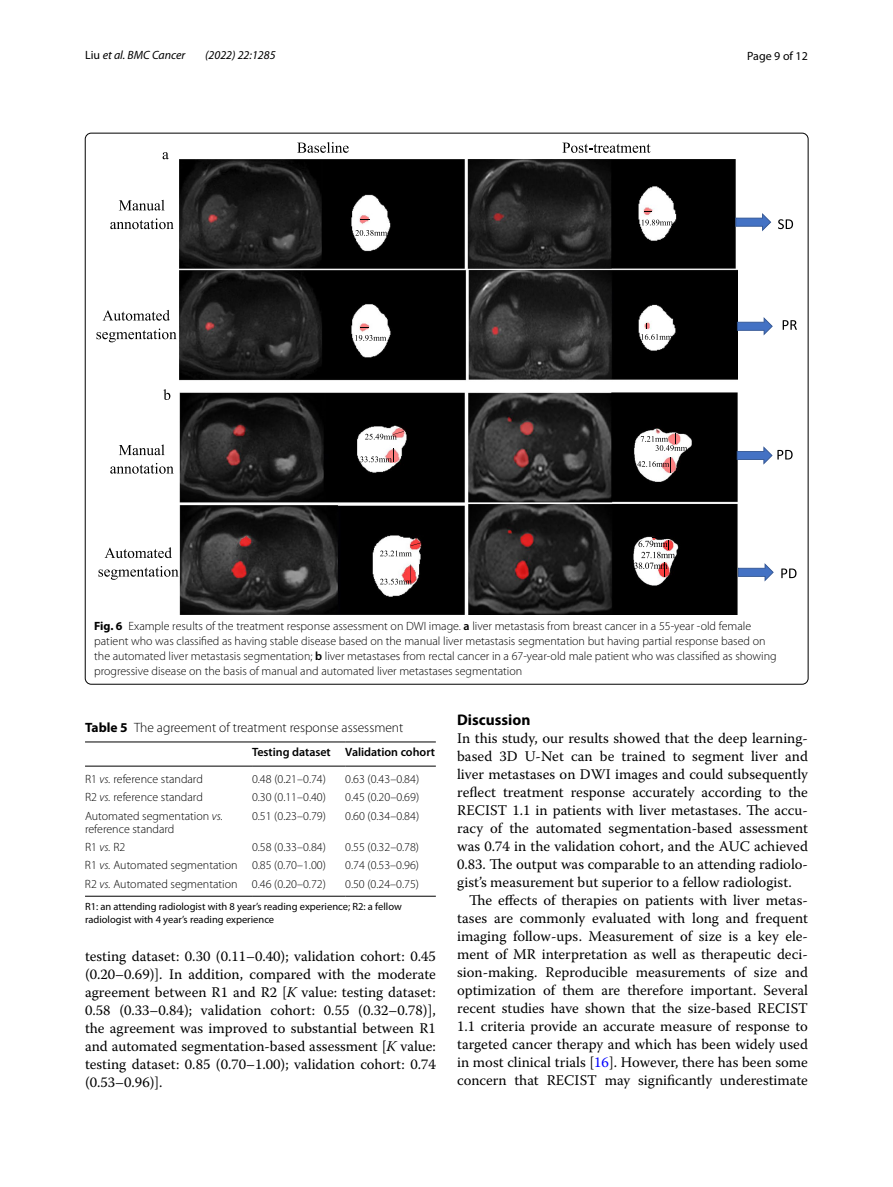
<style>
.page{position:relative;width:893px;height:1187px;background:#fff}
.page>*{position:absolute;margin:0;border:0;box-sizing:border-box;transform-origin:0 0}
.t1{font:700 15.45px "Myriad Pro";color:#000}
.t2{font:14.7px/18px "Warnock Pro";color:#000;text-align:justify}
.t3{font:300 13.5px "Myriad Pro";color:#000}
.t4{font:300 12px/15px "Myriad Pro";color:#000}
.t5{font:italic 12px "Myriad Pro";color:#000}
.t6{font:600 12px "Myriad Pro";color:#000}
.t7{font:12px "Myriad Pro";color:#000}
.t8{font:10.5px/12.8px "Myriad Pro";color:#000}
.s1{font-style:normal}
.s2{font-weight:700}
.s3{font-weight:600}
.s4{font-style:italic}
.s5{color:#00f}
</style>
<div class="page">
<img style="left:180px;top:160px;width:557px;height:455px">
<svg style="left:119px;top:200px;width:45px;height:10px"></svg>
<svg style="left:110px;top:218px;width:64px;height:11px"></svg>
<svg style="left:297px;top:142px;width:52px;height:11px"></svg>
<svg style="left:562px;top:143px;width:89px;height:10px"></svg>
<svg style="left:103px;top:310px;width:67px;height:10px"></svg>
<svg style="left:96px;top:328px;width:81px;height:14px"></svg>
<svg style="left:355px;top:230px;width:32px;height:6px"></svg>
<svg style="left:355px;top:335px;width:31px;height:6px"></svg>
<svg style="left:737px;top:317px;width:36px;height:18px"></svg>
<svg style="left:641px;top:323px;width:31px;height:17px"></svg>
<svg style="left:783px;top:320px;width:14px;height:10px"></svg>
<svg style="left:735px;top:213px;width:36px;height:18px"></svg>
<svg style="left:642px;top:220px;width:31px;height:5px"></svg>
<svg style="left:778px;top:219px;width:15px;height:10px"></svg>
<svg style="left:119px;top:444px;width:46px;height:11px"></svg>
<svg style="left:110px;top:463px;width:63px;height:10px"></svg>
<svg style="left:105px;top:547px;width:67px;height:11px"></svg>
<svg style="left:98px;top:566px;width:81px;height:13px"></svg>
<svg style="left:365px;top:431px;width:39px;height:8px"></svg>
<svg style="left:360px;top:449px;width:34px;height:13px"></svg>
<svg style="left:680px;top:467px;width:1px;height:15px"></svg>
<svg style="left:641px;top:429px;width:46px;height:22px"></svg>
<svg style="left:637px;top:457px;width:34px;height:15px"></svg>
<svg style="left:380px;top:542px;width:42px;height:14px"></svg>
<svg style="left:380px;top:564px;width:32px;height:20px"></svg>
<svg style="left:634px;top:537px;width:41px;height:39px"></svg>
<svg style="left:737px;top:446px;width:56px;height:18px"></svg>
<svg style="left:781px;top:568px;width:15px;height:10px"></svg>
<svg style="left:738px;top:563px;width:36px;height:18px"></svg>
<svg style="left:163px;top:152px;width:6px;height:7px"></svg>
<svg style="left:163px;top:389px;width:7px;height:11px"></svg>
<hr style="left:85px;top:741px;width:167px;height:1px;background:#000">
<hr style="left:85px;top:765px;width:167px;height:1px;background:#000">
<hr style="left:252px;top:741px;width:93px;height:1px;background:#000">
<hr style="left:252px;top:765px;width:93px;height:1px;background:#000">
<hr style="left:345px;top:741px;width:91px;height:1px;background:#000">
<hr style="left:345px;top:765px;width:91px;height:1px;background:#000">
<hr style="left:85px;top:895px;width:167px;height:1px;background:#000">
<hr style="left:252px;top:895px;width:93px;height:1px;background:#000">
<hr style="left:345px;top:895px;width:91px;height:1px;background:#000">
<p class="t5" style="left:85px;top:48px;width:102px"><span class="s1">Liu</span> et al. BMC Cancer</p>
<p class="t5" style="left:205px;top:48px;width:72px">(2022) 22:1285</p>
<p class="t7" style="left:747px;top:48px;width:62px">Page 9 of 12</p>
<p class="t4" style="left:94px;top:618px;width:684px"><span class="s2">Fig. 6</span> Example results of the treatment response assessment on DWI image. <span class="s3">a</span> liver metastasis from breast cancer in a 55-year -old female patient who was classified as having stable disease based on the manual liver metastasis segmentation but having partial response based on the automated liver metastasis segmentation; <span class="s3">b</span> liver metastases from rectal cancer in a 67-year-old male patient who was classified as showing progressive disease on the basis of manual and automated liver metastases segmentation</p>
<p class="t3" style="left:85px;top:720px;width:320px"><span class="s2">Table 5</span> The agreement of treatment response assessment</p>
<p class="t6" style="left:252px;top:744px;width:185px">Testing dataset Validation cohort</p>
<p class="t4" style="left:85px;top:772px;width:119px">R1 <span class="s4">vs.</span> reference standard</p>
<p class="t4" style="left:252px;top:772px;width:75px">0.48 (0.21–0.74)</p>
<p class="t4" style="left:345px;top:772px;width:75px">0.63 (0.43–0.84)</p>
<p class="t4" style="left:85px;top:790px;width:119px">R2 <span class="s4">vs.</span> reference standard</p>
<p class="t4" style="left:252px;top:790px;width:75px">0.30 (0.11–0.40)</p>
<p class="t4" style="left:345px;top:790px;width:75px">0.45 (0.20–0.69)</p>
<p class="t4" style="left:85px;top:809px;width:140px;line-height:13.5px">Automated segmentation <span class="s4">vs. </span>reference standard</p>
<p class="t4" style="left:252px;top:808px;width:75px">0.51 (0.23–0.79)</p>
<p class="t4" style="left:345px;top:808px;width:75px">0.60 (0.34–0.84)</p>
<p class="t4" style="left:85px;top:839px;width:42px">R1 <span class="s4">vs.</span> R2</p>
<p class="t4" style="left:252px;top:839px;width:75px">0.58 (0.33–0.84)</p>
<p class="t4" style="left:345px;top:839px;width:75px">0.55 (0.32–0.78)</p>
<p class="t4" style="left:85px;top:858px;width:242px">R1 <span class="s4">vs.</span> Automated segmentation 0.85 (0.70–1.00)</p>
<p class="t4" style="left:345px;top:858px;width:75px">0.74 (0.53–0.96)</p>
<p class="t4" style="left:85px;top:876px;width:242px">R2 <span class="s4">vs.</span> Automated segmentation 0.46 (0.20–0.72)</p>
<p class="t4" style="left:345px;top:876px;width:75px">0.50 (0.24–0.75)</p>
<p class="t8" style="left:85px;top:899px;width:318px">R1: an attending radiologist with 8 year’s reading experience; R2: a fellow radiologist with 4 year’s reading experience</p>
<p class="t2" style="left:85px;top:946px;width:352px">testing dataset: 0.30 (0.11–0.40); validation cohort: 0.45 (0.20–0.69)]. In addition, compared with the moderate agreement between R1 and R2 [<span class="s4">K</span> value: testing dataset:<br>0.58 (0.33–0.84); validation cohort: 0.55 (0.32–0.78)], the agreement was improved to substantial between R1 and automated segmentation-based assessment [<span class="s4">K</span> value: testing dataset: 0.85 (0.70–1.00); validation cohort: 0.74 (0.53–0.96)].</p>
<p class="t1" style="left:457px;top:709px;width:75px">Discussion</p>
<p class="t2" style="left:457px;top:728px;width:352px">In this study, our results showed that the deep learning&shy;based 3D U-Net can be trained to segment liver and liver metastases on DWI images and could subsequently reflect treatment response accurately according to the RECIST 1.1 in patients with liver metastases. The accu&shy;racy of the automated segmentation-based assessment was 0.74 in the validation cohort, and the AUC achieved 0.83. The output was comparable to an attending radiolo&shy;gist’s measurement but superior to a fellow radiologist.</p>
<p class="t2" style="left:457px;top:890px;width:352px;text-indent:12px">The effects of therapies on patients with liver metas&shy;tases are commonly evaluated with long and frequent imaging follow-ups. Measurement of size is a key ele&shy;ment of MR interpretation as well as therapeutic deci&shy;sion-making. Reproducible measurements of size and optimization of them are therefore important. Several recent studies have shown that the size-based RECIST 1.1 criteria provide an accurate measure of response to targeted cancer therapy and which has been widely used in most clinical trials [<span class="s5">16</span>]. However, there has been some concern that RECIST may significantly underestimate</p>
</div>
